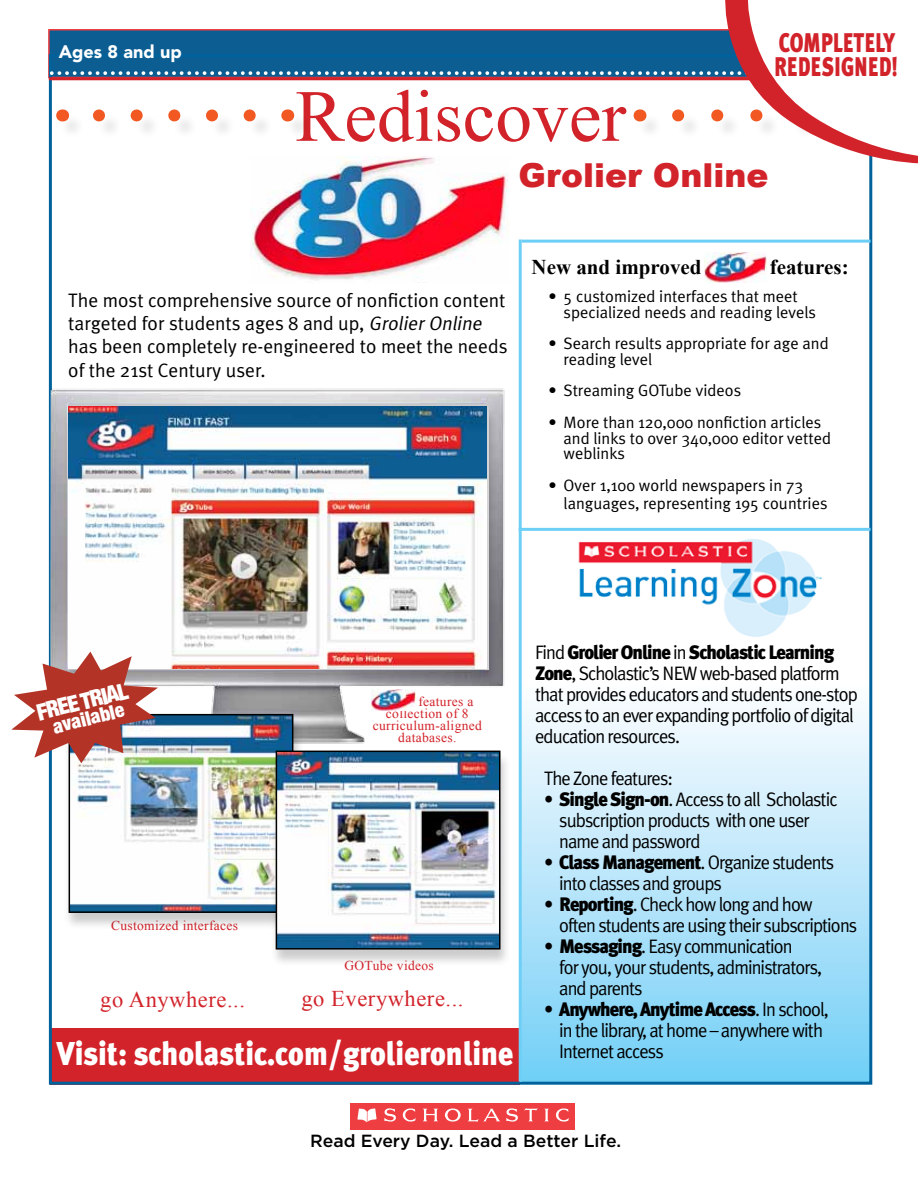
<style>
.page{position:relative;width:918px;height:1188px;background:#fff}
.page>*{position:absolute;margin:0;border:0;box-sizing:border-box;transform-origin:0 0}
.t1{font:73.5px "Times New Roman";color:#d2232a}
.t2{font:900 33px "Meta Plus";color:#fff;scale:.9 1}
.t3{font:900 33px "Arial";color:#d2232a}
.t4{font:900 27px/24px "Meta Plus";color:#d2232a;scale:.75 1}
.t5{font:900 condensed 23.1px "Helvetica Neue";color:#fff}
.t6{font:22.5px "Times New Roman";letter-spacing:.025em;color:#d2232a}
.t7{font:700 21px "Times New Roman";color:#000}
.t8{font:900 condensed 20.1px "Helvetica Neue";color:#fff}
.t9{font:19.5px/21px "Meta Plus Normal";letter-spacing:-.05em;color:#000;scale:.95 1}
.t10{font:19.5px/23.4px "Meta Plus Normal";color:#000}
.t11{font:900 19.5px "Meta Plus";letter-spacing:-.05em;color:#000;scale:.95 1}
.t12{font:900 18px "Avenir";color:#fff}
.t13{font:500 17.55px "Gotham";color:#000}
.t14{font:16.5px/15.8px "Meta Plus Normal";color:#000}
.t15{font:13.5px "Times New Roman";letter-spacing:.025em;color:#d2232a}
.s1{font-style:italic}
.s2{font-family:"Meta Plus Normal";font-weight:400}
.s3{font-family:"Meta Plus";font-weight:900}
</style>
<div class="page">
<svg style="left:522px;top:527px;width:346px;height:554px"></svg>
<div style="left:50px;top:1028px;width:470px;height:56px;background:#d2232a"></div>
<div style="left:350px;top:1103px;width:225px;height:27px;background:#ef3e42"></div>
<svg style="left:357px;top:1108px;width:20px;height:14px"></svg>
<svg style="left:384px;top:1108px;width:12px;height:14px"></svg>
<svg style="left:402px;top:1108px;width:14px;height:14px"></svg>
<svg style="left:423px;top:1109px;width:15px;height:12px"></svg>
<svg style="left:506px;top:1108px;width:12px;height:14px"></svg>
<svg style="left:524px;top:1108px;width:14px;height:13px"></svg>
<svg style="left:545px;top:1109px;width:4px;height:12px"></svg>
<svg style="left:556px;top:1108px;width:13px;height:14px"></svg>
<svg style="left:445px;top:1109px;width:16px;height:13px"></svg>
<svg style="left:468px;top:1109px;width:32px;height:13px"></svg>
<img style="left:48px;top:381px;width:457px;height:370px">
<img style="left:574px;top:531px;width:252px;height:116px">
<hr style="left:522px;top:240px;width:349px;height:3px;background:#6dcff6">
<hr style="left:519px;top:239px;width:3px;height:843px;background:#6dcff6">
<hr style="left:519px;top:528px;width:352px;height:3px;background:#6dcff6">
<img style="left:250px;top:167px;width:259px;height:113px">
<img style="left:704px;top:253px;width:63px;height:30px">
<div style="left:63px;top:715px;width:242px;height:216px;background:#000;opacity:.2"></div>
<img style="left:72px;top:717px;width:218px;height:193px">
<div style="left:69px;top:714px;width:224px;height:199px;border:2px solid #000"></div>
<img style="left:372px;top:690px;width:43px;height:21px">
<svg style="left:48px;top:0;width:870px;height:167px"></svg>
<div style="left:63px;top:408px;width:435px;height:278px;background:#000;opacity:.2"></div>
<img style="left:69px;top:406px;width:418px;height:262px">
<svg style="left:11px;top:652px;width:147px;height:111px"></svg>
<div style="left:270px;top:752px;width:242px;height:215px;background:#000;opacity:.2"></div>
<img style="left:279px;top:754px;width:219px;height:193px">
<div style="left:276px;top:751px;width:225px;height:199px;border:2px solid #000"></div>
<p class="t12" style="left:59px;top:41px;width:124px">Ages 8 and up</p>
<h1 class="t1" style="left:295px;top:75px;width:332px">Rediscover</h1>
<h3 class="t4" style="left:774px;top:30px;width:167px">COMPLETELY<br>REDESIGNED!</h3>
<h2 class="t3" style="left:519px;top:151px;width:251px">Grolier Online</h2>
<p class="t7" style="left:532px;top:256px;width:171px">New and improved</p>
<p class="t7" style="left:770px;top:256px;width:80px">features:</p>
<p class="t10" style="left:68px;top:288px;width:441px">The most comprehensive source of nonfiction content targeted for students ages 8 and up, <span class="s1">GrolierOnline </span>has been completely re-engineered to meet the needs of the 21st Century user.</p>
<p class="t14" style="left:564px;top:288px;width:254px;text-indent:-15px">• 5 customized interfaces that meet specialized needs and reading levels</p>
<p class="t14" style="left:564px;top:335px;width:267px;text-indent:-15px">• Search results appropriate for age and reading level</p>
<p class="t14" style="left:549px;top:383px;width:194px">• Streaming GOTube videos</p>
<p class="t14" style="left:564px;top:414px;width:269px;text-indent:-15px">• More than 120,000 nonfiction articles and links to over 340,000 editor vetted weblinks</p>
<p class="t14" style="left:564px;top:476px;width:265px;line-height:18px;text-indent:-15px">• Over 1,100 world newspapers in 73 languages, representing 195 countries</p>
<p class="t11" style="left:535px;top:641px;width:316px"><span class="s2">Find</span> Grolier Online <span class="s2">in</span> Scholastic Learning</p>
<p class="t9" style="left:535px;top:663px;width:341px"><span class="s3">Zone</span>, Scholastic’s NEW web-based platform that provides educators and students one-stop access to an ever expanding portfolio of digital education resources.</p>
<p class="t9" style="left:544px;top:768px;width:137px">The Zone features:</p>
<p class="t9" style="left:559px;top:789px;width:294px;text-indent:-15px">• <span class="s3">Single Sign-on</span>. Access to all Scholastic subscription products with one user name and password</p>
<p class="t9" style="left:559px;top:852px;width:291px;text-indent:-15px">• <span class="s3">Class Management</span>. Organize students into classes and groups</p>
<p class="t9" style="left:559px;top:894px;width:315px;text-indent:-15px">• <span class="s3">Reporting</span>. Check how long and how<br>often students are using their subscriptions</p>
<p class="t9" style="left:559px;top:936px;width:278px;text-indent:-15px">• <span class="s3">Messaging</span>. Easy communication<br>for you, your students, administrators, and parents</p>
<p class="t11" style="left:544px;top:998px;width:301px"><span class="s2">•</span> Anywhere, Anytime Access<span class="s2">. In school,</span></p>
<p class="t9" style="left:559px;top:1020px;width:279px">in the library, at home – anywhere with</p>
<p class="t5" style="left:32px;top:694px;width:95px;rotate:-14deg">FREE TRIAL</p>
<p class="t15" style="left:418px;top:694px;width:57px">features a</p>
<p class="t15" style="left:386px;top:706px;width:84px">collection of 8</p>
<p class="t15" style="left:373px;top:718px;width:111px">curriculum-aligned</p>
<p class="t15" style="left:398px;top:730px;width:60px">databases.</p>
<p class="t8" style="left:49px;top:711px;width:75px;rotate:-14deg">available</p>
<p class="t15" style="left:111px;top:918px;width:129px">Customized interfaces</p>
<p class="t15" style="left:344px;top:958px;width:91px">GOTube videos</p>
<p class="t6" style="left:100px;top:987px;width:146px">go Anywhere...</p>
<p class="t6" style="left:301px;top:986px;width:164px">go Everywhere...</p>
<h2 class="t2" style="left:57px;top:1035px;width:509px">Visit: scholastic.com/grolieronline</h2>
<p class="t9" style="left:559px;top:1041px;width:111px">Internet access</p>
<p class="t13" style="left:310px;top:1131px;width:312px">Read Every Day. Lead a Better Life.</p>
</div>
